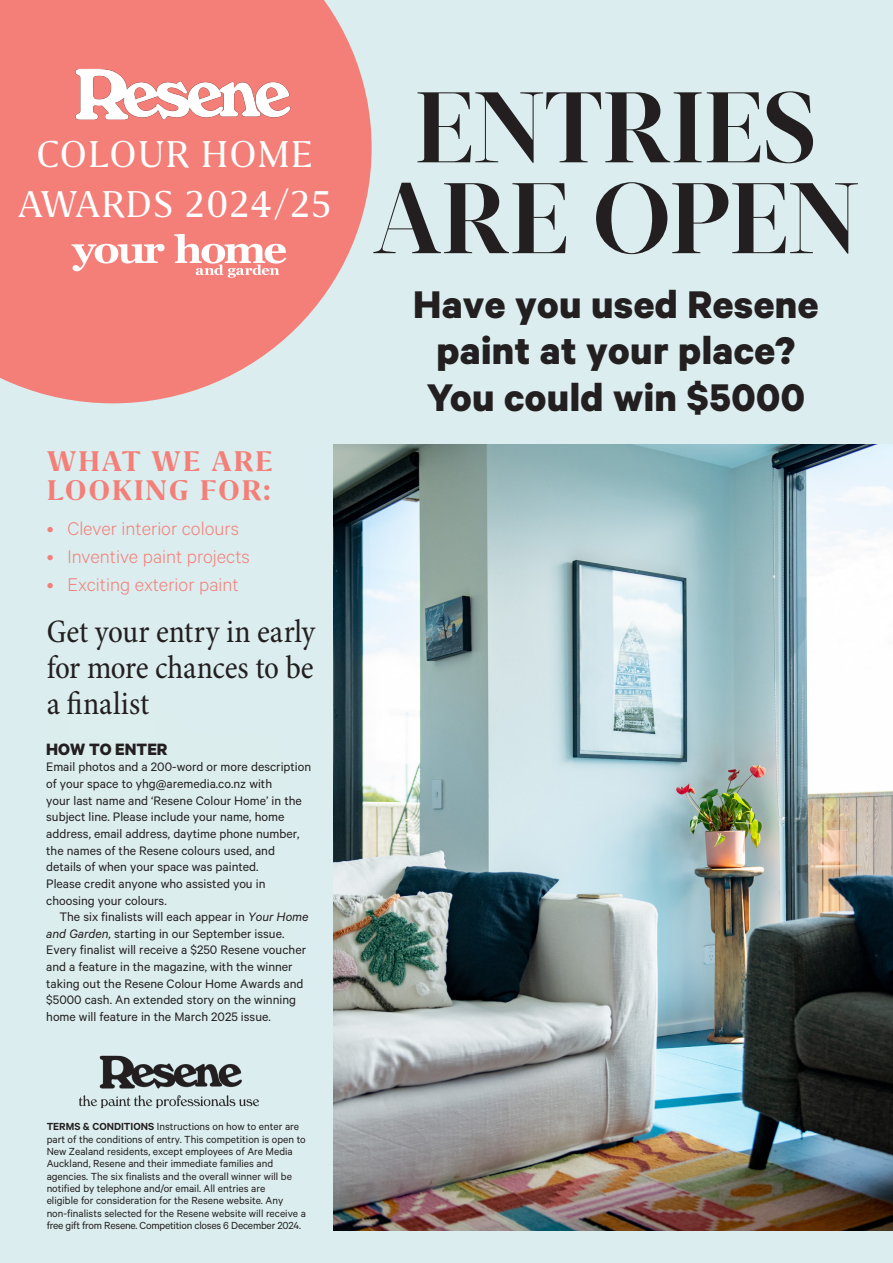
<style>
.page{position:relative;width:893px;height:1263px;background:#dbedee}
.page>*{position:absolute;margin:0;border:0;box-sizing:border-box;transform-origin:0 0}
.t1{font:700 99.9px/90.9px "Acta Display";letter-spacing:-.01em;color:#231f20;text-align:center}
.t2{font:700 43.35px/46.5px "Calibre";letter-spacing:.01em;color:#231f20;text-align:center}
.t3{font:43.2px/50.1px "Grifo S";letter-spacing:.02em;color:#fff;text-align:center}
.t4{font:condensed 33px/36px "Minion Pro";letter-spacing:-.005em;color:#231f20;text-align:justify}
.t5{font:700 32.85px/29.2px "Grifo S";letter-spacing:.05em;color:#f47f78}
.t6{font:300 20.7px "Calibre";color:#f47f78}
.t7{font:700 18.45px "Calibre";color:#231f20}
.t8{font:13.8px/16.6px "Calibre";color:#231f20}
.t9{font:11.55px/12.3px "Calibre";color:#231f20}
.s1{font-style:italic}
.s2{font-weight:600}
</style>
<div class="page">
<img style="left:79px;top:1055px;width:180px;height:54px">
<img style="left:334px;top:444px;width:559px;height:787px">
<svg style="left:0;top:0;width:372px;height:403px;background:#f08d87"></svg>
<img style="left:40px;top:66px;width:281px;height:58px">
<svg style="left:72px;top:234px;width:214px;height:44px;background:#f6a19c"></svg>
<h3 class="t3" style="left:18px;top:128px;width:315px">COLOUR HOME<br>AWARDS 2024/25</h3>
<h3 class="t5" style="left:47px;top:446px;width:227px">WHAT WE ARE<br>LOOKING FOR:</h3>
<h3 class="t6" style="left:47px;top:516px;width:194px">• Clever interior colours</h3>
<h3 class="t6" style="left:47px;top:544px;width:205px">• Inventive paint projects</h3>
<h3 class="t6" style="left:47px;top:572px;width:193px">• Exciting exterior paint</h3>
<h3 class="t4" style="left:47px;top:615px;width:270px">Get your entry in early for more chances to be a finalist</h3>
<h3 class="t7" style="left:46px;top:738px;width:123px">HOW TO ENTER</h3>
<p class="t8" style="left:46px;top:758px;width:267px">Email photos and a 200-word or more description of your space to yhg@aremedia.co.nz with<br>your last name and ‘Resene Colour Home’ in the subject line. Please include your name, home address, email address, daytime phone number, the names of the Resene colours used, and details of when your space was painted.<br>Please credit anyone who assisted you in choosing your colours.</p>
<p class="t8" style="left:46px;top:908px;width:264px;text-indent:13px">The six finalists will each appear in <span class="s1">Your Home and Garden,</span> starting in our September issue.<br>Every finalist will receive a $250 Resene voucher and a feature in the magazine, with the winner taking out the Resene Colour Home Awards and $5000 cash. An extended story on the winning home will feature in the March 2025 issue.</p>
<p class="t9" style="left:47px;top:1120px;width:261px"><span class="s2">TERMS &amp; CONDITIONS</span> Instructions on how to enter are part of the conditions of entry. This competition is open to New Zealand residents, except employees of Are Media Auckland, Resene and their immediate families and agencies. The six finalists and the overall winner will be notified by telephone and/or email. All entries are<br>eligible for consideration for the Resene website. Any non-finalists selected for the Resene website will receive a free gift from Resene. Competition closes 6 December 2024.</p>
<h1 class="t1" style="left:372px;top:83px;width:489px">ENTRIES<br>ARE OPEN</h1>
<h2 class="t2" style="left:413px;top:279px;width:407px">Have you used Resene paint at your place?<br>You could win $5000</h2>
</div>
